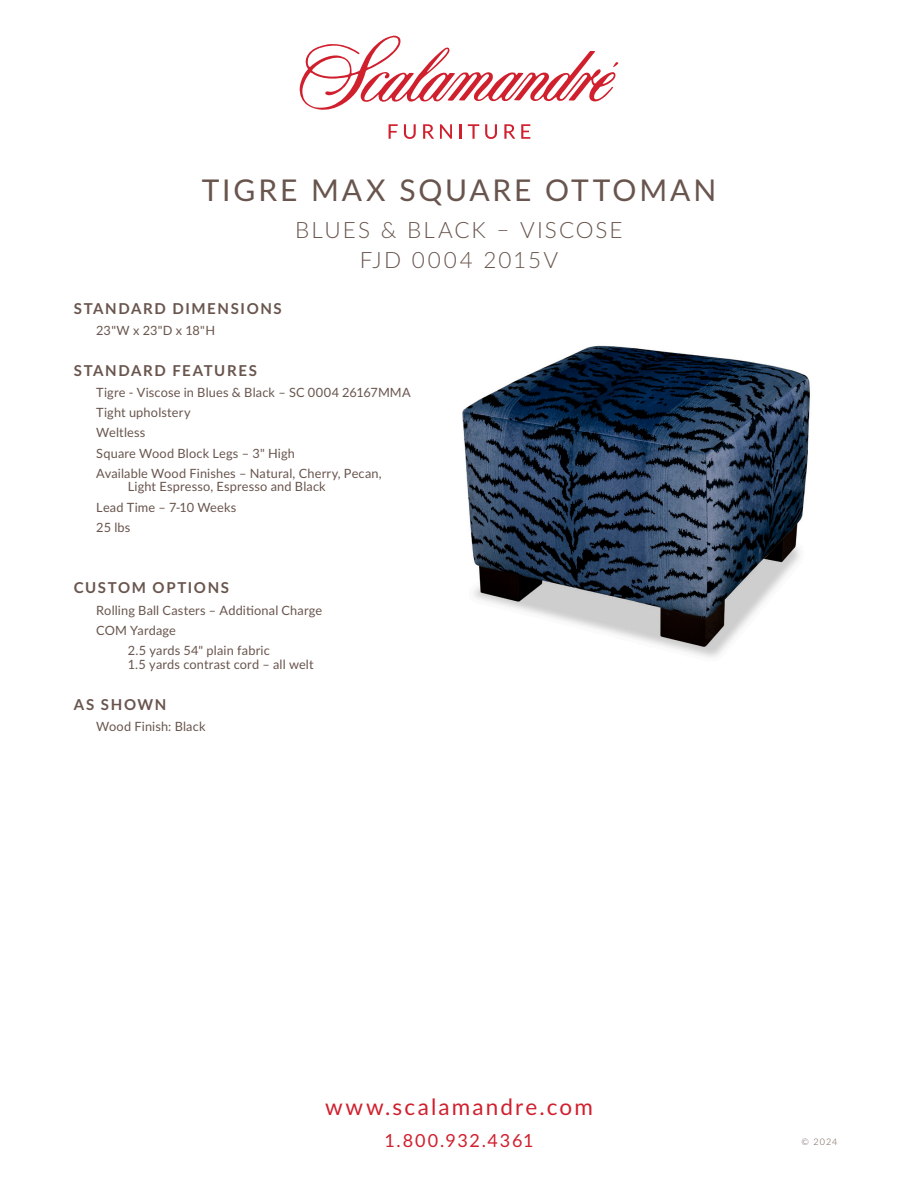
<style>
.page{position:relative;width:918px;height:1188px;background:#fff}
.page>*{position:absolute;margin:0;border:0;box-sizing:border-box;transform-origin:0 0}
.t1{font:30px "Lato";letter-spacing:.095em;color:#69554e}
.t2{font:300 22.5px "Lato";letter-spacing:.095em;color:#69554e}
.t3{font:22.5px "Lato";letter-spacing:.095em;color:#d0202e}
.t4{font:18px "Lato";letter-spacing:.09em;color:#d0202e}
.bullet_headline{font:700 15px "Lato";letter-spacing:.11em;color:#69554e}
.spec_buttlet{font:12.75px/13.5px "Lato";letter-spacing:.01em;color:#69554e}
.t5{font:300 9px "Lato";color:#69554e}
</style>
<div class="page">
<svg style="left:299px;top:35px;width:319px;height:75px"></svg>
<svg style="left:389px;top:124px;width:9px;height:15px"></svg>
<svg style="left:404px;top:124px;width:12px;height:15px"></svg>
<svg style="left:423px;top:124px;width:11px;height:15px"></svg>
<svg style="left:440px;top:124px;width:12px;height:15px"></svg>
<svg style="left:460px;top:124px;width:2px;height:15px"></svg>
<svg style="left:468px;top:124px;width:11px;height:15px"></svg>
<svg style="left:485px;top:124px;width:12px;height:15px"></svg>
<svg style="left:504px;top:124px;width:11px;height:15px"></svg>
<svg style="left:521px;top:124px;width:9px;height:15px"></svg>
<img style="left:462px;top:345px;width:348px;height:312px">
<p class="t1" style="left:202px;top:169px;width:516px">TIGRE MAX SQUARE OTTOMAN</p>
<p class="t2" style="left:295px;top:214px;width:329px">BLUES &amp; BLACK – VISCOSE</p>
<p class="t2" style="left:360px;top:244px;width:200px">FJD 0004 2015V</p>
<p class="bullet_headline" style="left:74px;top:297px;width:210px">STANDARD DIMENSIONS</p>
<p class="spec_buttlet" style="left:96px;top:323px;width:120px">23"W x 23"D x 18"H</p>
<p class="bullet_headline" style="left:74px;top:359px;width:185px">STANDARD FEATURES</p>
<p class="spec_buttlet" style="left:96px;top:385px;width:316px">Tigre - Viscose in Blues &amp; Black – SC 0004 26167MMA</p>
<p class="spec_buttlet" style="left:96px;top:405px;width:96px">Tight upholstery</p>
<p class="spec_buttlet" style="left:96px;top:426px;width:51px">Weltless</p>
<p class="spec_buttlet" style="left:96px;top:446px;width:200px">Square Wood Block Legs – 3" High</p>
<p class="spec_buttlet" style="left:128px;top:466px;width:255px;text-indent:-31px">Available Wood Finishes – Natural, Cherry, Pecan,<br>Light Espresso, Espresso and Black</p>
<p class="spec_buttlet" style="left:96px;top:500px;width:142px">Lead Time – 7-10 Weeks</p>
<p class="spec_buttlet" style="left:96px;top:520px;width:36px">25 lbs</p>
<p class="bullet_headline" style="left:74px;top:577px;width:157px">CUSTOM OPTIONS</p>
<p class="spec_buttlet" style="left:96px;top:603px;width:227px">Rolling Ball Casters – Additional Charge</p>
<p class="spec_buttlet" style="left:96px;top:623px;width:81px">COM Yardage</p>
<p class="spec_buttlet" style="left:128px;top:643px;width:187px">2.5 yards 54" plain fabric<br>1.5 yards contrast cord – all welt</p>
<p class="bullet_headline" style="left:74px;top:693px;width:94px">AS SHOWN</p>
<p class="spec_buttlet" style="left:96px;top:719px;width:111px">Wood Finish: Black</p>
<h2 class="t3" style="left:325px;top:1091px;width:269px">www.scalamandre.com</h2>
<h3 class="t4" style="left:384px;top:1127px;width:151px">1.800.932.4361</h3>
<p class="t5" style="left:802px;top:1136px;width:37px">© 2024</p>
</div>
